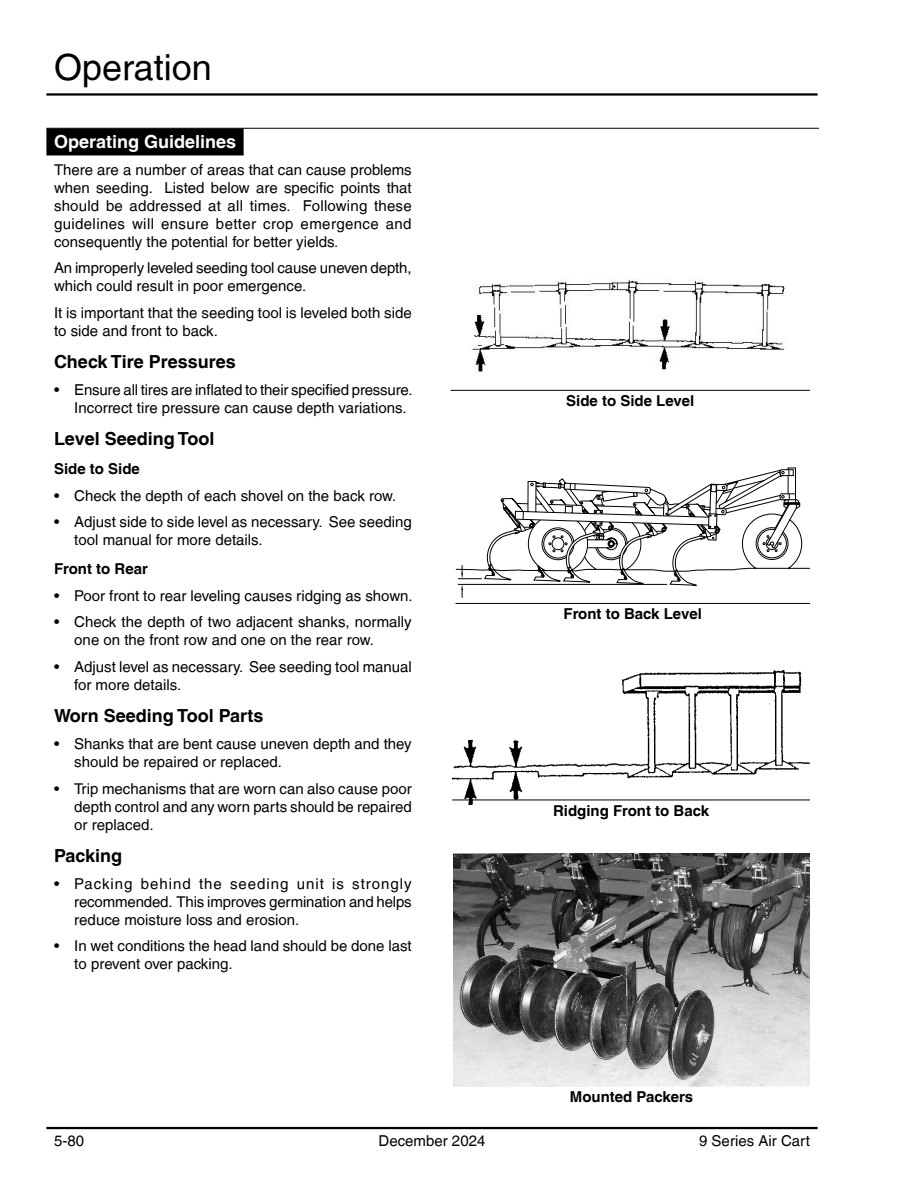
<style>
.page{position:relative;width:918px;height:1188px;background:#fff}
.page>*{position:absolute;margin:0;border:0;box-sizing:border-box;transform-origin:0 0}
.t1{font:36px "Helvetica LT";color:#000}
.t2{font:700 18px "Helvetica LT";color:#000}
.t3{font:700 18px "Helvetica LT";color:#fff}
.t4{font:15px/18px "Helvetica LT";color:#000}
.t5{font:700 15px "Helvetica LT";color:#000}
</style>
<div class="page">
<hr style="left:46px;top:93px;width:772px;height:3px;background:#000">
<hr style="left:46px;top:1127px;width:772px;height:2px;background:#000">
<hr style="left:453px;top:1086px;width:357px;height:1px;background:#000">
<img style="left:453px;top:854px;width:357px;height:232px">
<svg style="left:455px;top:468px;width:355px;height:130px"></svg>
<hr style="left:455px;top:603px;width:355px;height:1px;background:#000">
<img style="left:452px;top:671px;width:358px;height:133px">
<hr style="left:452px;top:800px;width:358px;height:1px;background:#000">
<hr style="left:451px;top:390px;width:359px;height:1px;background:#000">
<img style="left:469px;top:279px;width:316px;height:95px">
<hr style="left:46px;top:128px;width:773px;height:1px;background:#000">
<div style="left:46px;top:128px;width:198px;height:27px;background:#000"></div>
<h1 class="t1" style="left:54px;top:46px;width:159px">Operation</h1>
<p class="t3" style="left:54px;top:131px;width:184px">Operating Guidelines</p>
<p class="t4" style="left:54px;top:160px;width:359px;text-align:justify">There are a number of areas that can cause problems when seeding. Listed below are specific points that should be addressed at all times. Following these guidelines will ensure better crop emergence and consequently the potential for better yields.</p>
<p class="t4" style="left:54px;top:259px;width:359px">An improperly leveled seeding tool cause uneven depth, which could result in poor emergence.</p>
<p class="t4" style="left:54px;top:304px;width:359px">It is important that the seeding tool is leveled both side to side and front to back.</p>
<p class="t2" style="left:54px;top:351px;width:183px">Check Tire Pressures</p>
<p class="t4" style="left:74px;top:381px;width:340px;text-indent:-20px">• Ensure all tires are inflated to their specified pressure.<br>Incorrect tire pressure can cause depth variations.</p>
<p class="t2" style="left:54px;top:428px;width:162px">Level Seeding Tool</p>
<p class="t5" style="left:54px;top:460px;width:87px">Side to Side</p>
<p class="t4" style="left:54px;top:486px;width:344px">• Check the depth of each shovel on the back row.</p>
<p class="t4" style="left:74px;top:513px;width:339px;text-indent:-20px">• Adjust side to side level as necessary. See seeding tool manual for more details.</p>
<p class="t5" style="left:54px;top:560px;width:95px">Front to Rear</p>
<p class="t4" style="left:54px;top:587px;width:360px">• Poor front to rear leveling causes ridging as shown.</p>
<p class="t4" style="left:74px;top:613px;width:339px;text-indent:-20px">• Check the depth of two adjacent shanks, normally one on the front row and one on the rear row.</p>
<p class="t4" style="left:74px;top:658px;width:339px;text-indent:-20px">• Adjust level as necessary. See seeding tool manual for more details.</p>
<p class="t2" style="left:54px;top:705px;width:211px">Worn Seeding Tool Parts</p>
<p class="t4" style="left:74px;top:735px;width:339px;text-indent:-20px">• Shanks that are bent cause uneven depth and they should be repaired or replaced.</p>
<p class="t4" style="left:74px;top:779px;width:339px;text-align:justify;text-indent:-20px">• Trip mechanisms that are worn can also cause poor depth control and any worn parts should be repaired or replaced.</p>
<p class="t2" style="left:54px;top:845px;width:70px">Packing</p>
<p class="t4" style="left:74px;top:875px;width:339px;text-align:justify;text-indent:-20px">• Packing behind the seeding unit is strongly recommended. This improves germination and helps reduce moisture loss and erosion.</p>
<p class="t4" style="left:74px;top:937px;width:339px;text-indent:-20px">• In wet conditions the head land should be done last to prevent over packing.</p>
<p class="t5" style="left:566px;top:392px;width:130px">Side to Side Level</p>
<p class="t5" style="left:564px;top:605px;width:140px">Front to Back Level</p>
<p class="t5" style="left:553px;top:802px;width:158px">Ridging Front to Back</p>
<p class="t5" style="left:570px;top:1088px;width:125px">Mounted Packers</p>
<p class="t4" style="left:54px;top:1132px;width:32px">5-80</p>
<p class="t4" style="left:379px;top:1132px;width:108px">December 2024</p>
<p class="t4" style="left:699px;top:1132px;width:112px">9 Series Air Cart</p>
</div>
